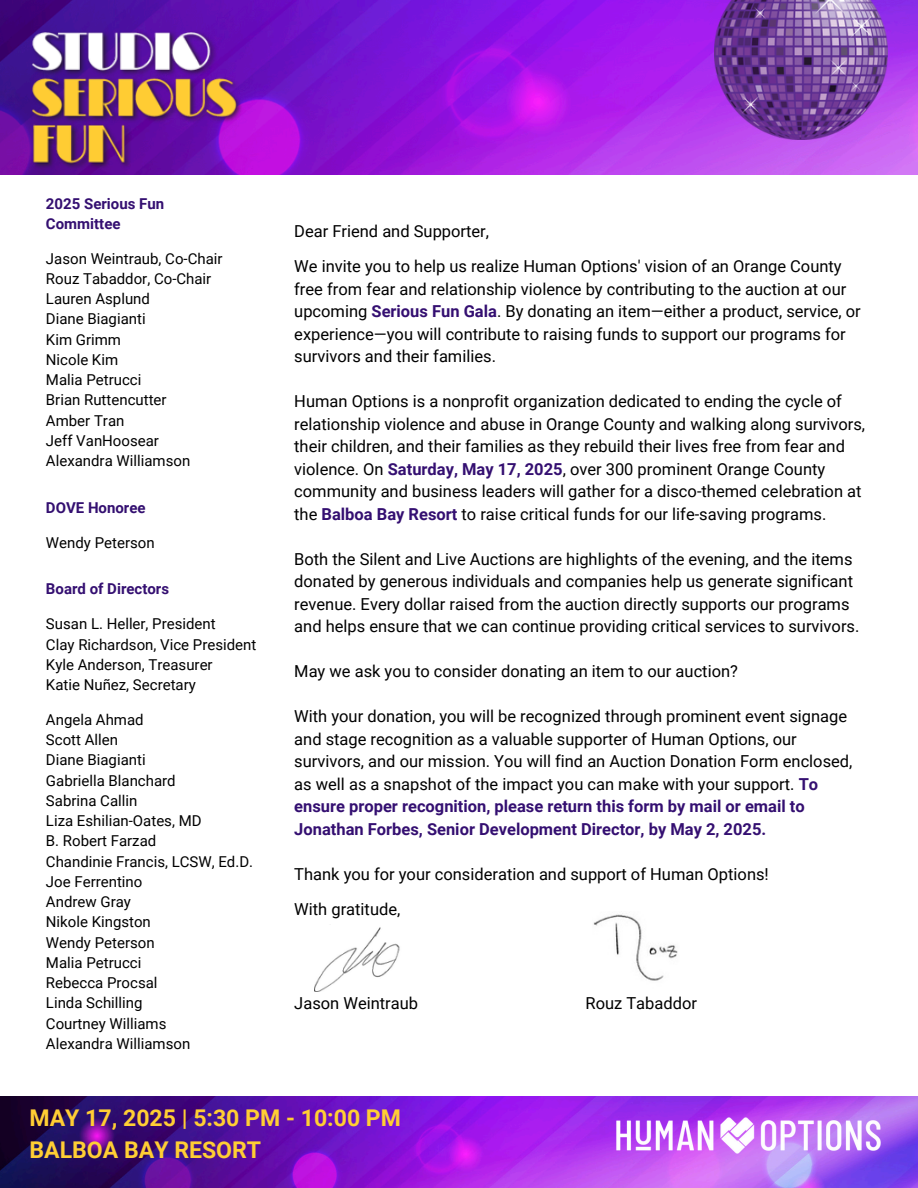
<style>
.page{position:relative;width:918px;height:1188px;background:#fff}
.page>*{position:absolute;margin:0;border:0;box-sizing:border-box;transform-origin:0 0}
.t1{font:700 23.1px/31.5px "Roboto";color:#ffce34}
.t2{font:16.5px/22.5px "Roboto";color:#000}
.t3{font:15px "Roboto";color:#000}
.t4{font:700 15px/20.2px "Roboto";color:#340f71}
.t5{font:700 15px "Roboto";color:#330f70}
.s1{font-weight:700;color:#340f71}
</style>
<div class="page">
<img style="left:0;top:1096px;width:918px;height:92px">
<img style="left:616px;top:1116px;width:265px;height:39px">
<img style="left:0;top:0;width:918px;height:174px">
<img style="left:714px;top:0;width:173px;height:139px">
<img style="left:23px;top:14px;width:299px;height:161px">
<img style="left:315px;top:927px;width:85px;height:64px">
<img style="left:593px;top:914px;width:85px;height:67px">
<p class="t4" style="left:46px;top:193px;width:120px">2025 Serious Fun<br>Committee</p>
<p class="t3" style="left:46px;top:250px;width:178px">Jason Weintraub, Co-Chair</p>
<p class="t3" style="left:46px;top:270px;width:167px">Rouz Tabaddor, Co-Chair</p>
<p class="t3" style="left:46px;top:290px;width:106px">Lauren Asplund</p>
<p class="t3" style="left:46px;top:311px;width:101px">Diane Biagianti</p>
<h2 class="t3" style="left:46px;top:331px;width:77px">Kim Grimm</h2>
<p class="t3" style="left:46px;top:351px;width:74px">Nicole Kim</p>
<h2 class="t3" style="left:46px;top:371px;width:97px">Malia Petrucci</h2>
<p class="t3" style="left:46px;top:392px;width:122px">Brian Ruttencutter</p>
<p class="t3" style="left:46px;top:412px;width:80px">Amber Tran</p>
<p class="t3" style="left:46px;top:432px;width:115px">Jeff VanHoosear</p>
<p class="t3" style="left:46px;top:452px;width:146px">Alexandra Williamson</p>
<p class="t5" style="left:46px;top:500px;width:101px">DOVE Honoree</p>
<p class="t3" style="left:46px;top:534px;width:110px">Wendy Peterson</p>
<p class="t4" style="left:46px;top:579px;width:125px">Board of Directors</p>
<p class="t3" style="left:46px;top:615px;width:171px">Susan L. Heller, President</p>
<p class="t3" style="left:46px;top:636px;width:212px">Clay Richardson, Vice President</p>
<p class="t3" style="left:46px;top:656px;width:168px">Kyle Anderson, Treasurer</p>
<p class="t3" style="left:46px;top:676px;width:151px">Katie Nuñez, Secretary</p>
<p class="t3" style="left:46px;top:711px;width:99px">Angela Ahmad</p>
<p class="t3" style="left:46px;top:731px;width:74px">Scott Allen</p>
<p class="t3" style="left:46px;top:752px;width:101px">Diane Biagianti</p>
<p class="t3" style="left:46px;top:772px;width:131px">Gabriella Blanchard</p>
<p class="t3" style="left:46px;top:792px;width:93px">Sabrina Callin</p>
<p class="t3" style="left:46px;top:812px;width:157px">Liza Eshilian-Oates, MD</p>
<p class="t3" style="left:46px;top:833px;width:112px">B. Robert Farzad</p>
<p class="t3" style="left:46px;top:853px;width:209px">Chandinie Francis, LCSW, Ed.D.</p>
<p class="t3" style="left:46px;top:873px;width:98px">Joe Ferrentino</p>
<p class="t3" style="left:46px;top:893px;width:87px">Andrew Gray</p>
<p class="t3" style="left:46px;top:914px;width:106px">Nikole Kingston</p>
<p class="t3" style="left:46px;top:934px;width:110px">Wendy Peterson</p>
<p class="t3" style="left:46px;top:954px;width:97px">Malia Petrucci</p>
<p class="t3" style="left:46px;top:974px;width:113px">Rebecca Procsal</p>
<p class="t3" style="left:46px;top:995px;width:98px">Linda Schilling</p>
<p class="t3" style="left:46px;top:1015px;width:122px">Courtney Williams</p>
<p class="t3" style="left:46px;top:1035px;width:146px">Alexandra Williamson</p>
<p class="t2" style="left:294px;top:221px;width:196px">Dear Friend and Supporter,</p>
<p class="t2" style="left:294px;top:255px;width:568px">We invite you to help us realize Human Options' vision of an Orange County free from fear and relationship violence by contributing to the auction at our upcoming <span class="s1">Serious Fun Gala</span>. By donating an item—either a product, service, or experience—you will contribute to raising funds to support our programs for survivors and their families.</p>
<p class="t2" style="left:294px;top:390px;width:572px">Human Options is a nonprofit organization dedicated to ending the cycle of relationship violence and abuse in Orange County and walking along survivors, their children, and their families as they rebuild their lives free from fear and violence. On <span class="s1">Saturday, May 17, 2025</span>, over 300 prominent Orange County community and business leaders will gather for a disco-themed celebration at the <span class="s1">Balboa Bay Resort</span> to raise critical funds for our life-saving programs.</p>
<h2 class="t2" style="left:294px;top:548px;width:567px">Both the Silent and Live Auctions are highlights of the evening, and the items donated by generous individuals and companies help us generate significant revenue. Every dollar raised from the auction directly supports our programs and helps ensure that we can continue providing critical services to survivors.</h2>
<p class="t2" style="left:294px;top:660px;width:445px">May we ask you to consider donating an item to our auction?</p>
<p class="t2" style="left:294px;top:705px;width:560px">With your donation, you will be recognized through prominent event signage and stage recognition as a valuable supporter of Human Options, our survivors, and our mission. You will find an Auction Donation Form enclosed, as well as a snapshot of the impact you can make with your support. <span class="s1">To ensure proper recognition, please return this form by mail or email to Jonathan Forbes, Senior Development Director, by May 2, 2025.</span></p>
<p class="t2" style="left:294px;top:863px;width:476px">Thank you for your consideration and support of Human Options!</p>
<p class="t2" style="left:294px;top:898px;width:108px">With gratitude,</p>
<p class="t2" style="left:294px;top:992px;width:125px">Jason Weintraub</p>
<p class="t2" style="left:586px;top:992px;width:113px">Rouz Tabaddor</p>
<p class="t1" style="left:30px;top:1103px;width:373px">MAY 17, 2025 | 5:30 PM - 10:00 PM<br>BALBOA BAY RESORT</p>
</div>
